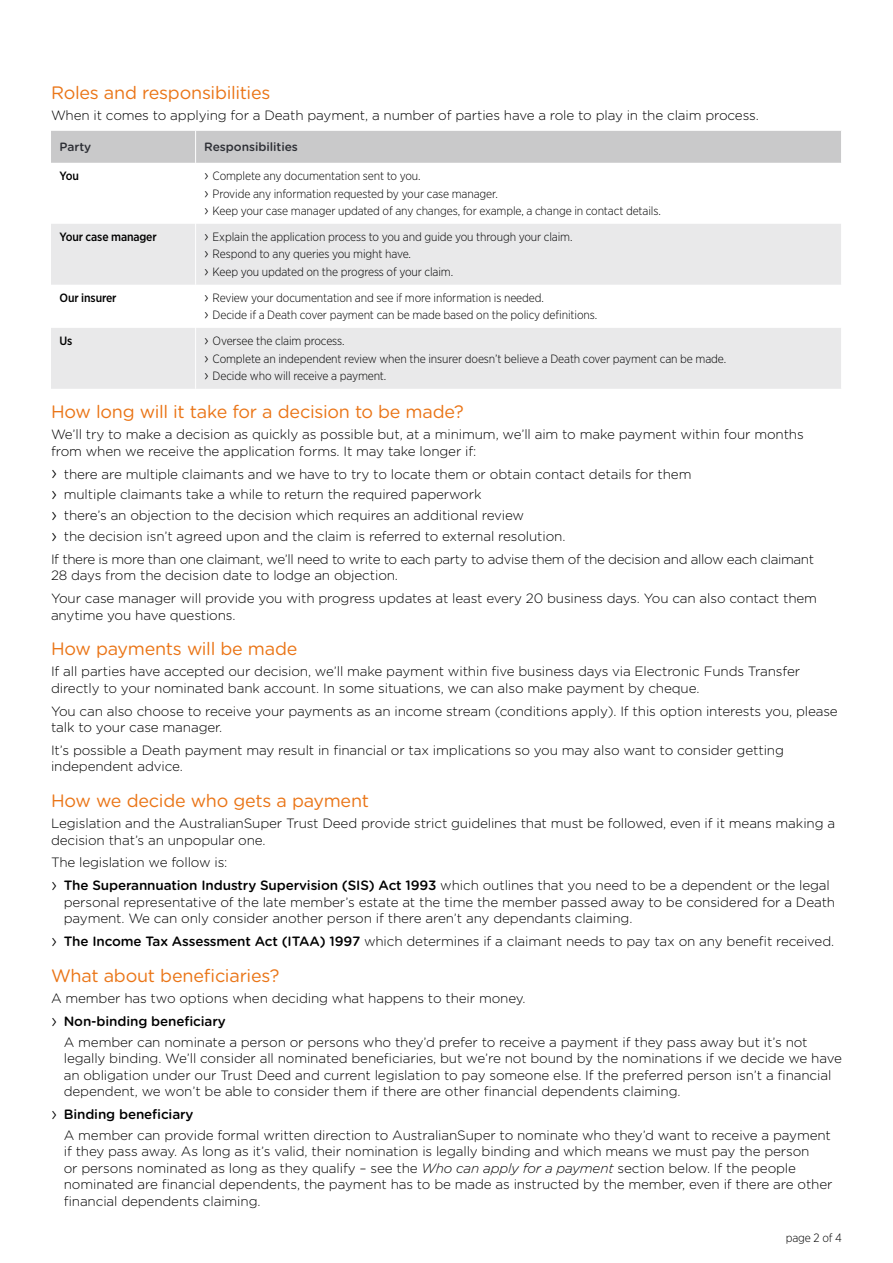
<style>
.page{position:relative;width:893px;height:1263px;background:#fff}
.page>*{position:absolute;margin:0;border:0;box-sizing:border-box;transform-origin:0 0}
.t1{font:18px "Gotham Rounded";letter-spacing:-.015em;color:#ea7517}
.t2{font:300 13.5px/16.5px "Gotham Rounded";letter-spacing:-.01em;color:#000}
.t3{font:300 13.5px/16.5px "Gotham Rounded";letter-spacing:-.03em;color:#000}
.t4{font:300 12px/17.7px "Gotham Narrow";letter-spacing:-.01em;color:#000}
.t5{font:500 12px "Gotham Narrow";letter-spacing:-.01em;color:#000}
.t6{font:500 12px "Gotham Rounded";letter-spacing:-.005em;color:#2d2f35}
.s1{font-family:"Gotham Rounded";font-size:15px}
.s2{font-size:19.5px}
.s3{font-weight:500}
.s4{font-style:italic}
</style>
<div class="page">
<div style="left:51px;top:131px;width:790px;height:32px;background:#c9c9ca"></div>
<svg style="left:51px;top:224px;width:790px;height:165px;fill:#e9e9ea"></svg>
<hr style="left:195px;top:224px;width:1px;height:61px;background:#fff">
<hr style="left:195px;top:285px;width:1px;height:43px;background:#fff">
<hr style="left:195px;top:328px;width:1px;height:61px;background:#fff">
<hr style="left:195px;top:131px;width:1px;height:32px;background:#fff">
<h1 class="t1" style="left:51px;top:81px;width:221px">Roles and responsibilities</h1>
<p class="t2" style="left:51px;top:107px;width:709px">When it comes to applying for a Death payment, a number of parties have a role to play in the claim process.</p>
<p class="t6" style="left:60px;top:138px;width:33px">Party</p>
<p class="t6" style="left:204px;top:138px;width:95px">Responsibilities</p>
<p class="t5" style="left:60px;top:168px;width:21px">You</p>
<p class="t4" style="left:204px;top:166px;width:458px"><span class="s1">›</span> Complete any documentation sent to you.<br><span class="s1">›</span> Provide any information requested by your case manager.<br><span class="s1">›</span> Keep your case manager updated of any changes, for example, a change in contact details.</p>
<p class="t5" style="left:60px;top:229px;width:99px">Your case manager</p>
<p class="t4" style="left:204px;top:227px;width:370px"><span class="s1">›</span> Explain the application process to you and guide you through your claim. <span class="s1">›</span> Respond to any queries you might have.<br><span class="s1">›</span> Keep you updated on the progress of your claim.</p>
<p class="t5" style="left:60px;top:290px;width:59px">Our insurer</p>
<p class="t4" style="left:204px;top:288px;width:395px"><span class="s1">›</span> Review your documentation and see if more information is needed.<br><span class="s1">›</span> Decide if a Death cover payment can be made based on the policy definitions.</p>
<p class="t5" style="left:60px;top:333px;width:14px">Us</p>
<p class="t4" style="left:204px;top:331px;width:524px"><span class="s1">›</span> Oversee the claim process.<br><span class="s1">›</span> Complete an independent review when the insurer doesn’t believe a Death cover payment can be made. <span class="s1">›</span> Decide who will receive a payment.</p>
<h1 class="t1" style="left:51px;top:400px;width:414px">How long will it take for a decision to be made?</h1>
<p class="t2" style="left:51px;top:425px;width:754px">We’ll try to make a decision as quickly as possible but, at a minimum, we’ll aim to make payment within four months from when we receive the application forms. It may take longer if:</p>
<p class="t2" style="left:51px;top:463px;width:642px;line-height:20.7px"><span class="s2">›</span> there are multiple claimants and we have to try to locate them or obtain contact details for them <span class="s2">›</span> multiple claimants take a while to return the required paperwork<br><span class="s2">›</span> there’s an objection to the decision which requires an additional review<br><span class="s2">›</span> the decision isn’t agreed upon and the claim is referred to external resolution.</p>
<p class="t3" style="left:51px;top:550px;width:765px">If there is more than one claimant, we’ll need to write to each party to advise them of the decision and allow each claimant<br>28 days from the decision date to lodge an objection.</p>
<p class="t2" style="left:51px;top:589px;width:768px">Your case manager will provide you with progress updates at least every 20 business days. You can also contact them anytime you have questions.</p>
<h1 class="t1" style="left:51px;top:637px;width:248px">How payments will be made</h1>
<p class="t2" style="left:51px;top:662px;width:751px">If all parties have accepted our decision, we’ll make payment within five business days via Electronic Funds Transfer directly to your nominated bank account. In some situations, we can also make payment by cheque.</p>
<p class="t2" style="left:51px;top:702px;width:788px">You can also choose to receive your payments as an income stream (conditions apply). If this option interests you, please talk to your case manager.</p>
<p class="t2" style="left:51px;top:741px;width:734px">It’s possible a Death payment may result in financial or tax implications so you may also want to consider getting independent advice.</p>
<h1 class="t1" style="left:51px;top:789px;width:319px">How we decide who gets a payment</h1>
<p class="t2" style="left:51px;top:814px;width:786px">Legislation and the AustralianSuper Trust Deed provide strict guidelines that must be followed, even if it means making a decision that’s an unpopular one.</p>
<p class="t2" style="left:51px;top:851px;width:780px;line-height:23px">The legislation we follow is:<br><span class="s2">›</span> <span class="s3">The Superannuation Industry Supervision (SIS) Act 1993</span> which outlines that you need to be a dependent or the legal</p>
<p class="t2" style="left:64px;top:893px;width:773px">personal representative of the late member’s estate at the time the member passed away to be considered for a Death payment. We can only consider another person if there aren’t any dependants claiming.</p>
<p class="t2" style="left:51px;top:932px;width:785px"><span class="s2">›</span> <span class="s3">The Income Tax Assessment Act (ITAA) 1997</span> which determines if a claimant needs to pay tax on any benefit received.</p>
<h1 class="t1" style="left:51px;top:963px;width:230px">What about beneficiaries?</h1>
<p class="t2" style="left:51px;top:986px;width:476px;line-height:23px">A member has two options when deciding what happens to their money. <span class="s2">›</span> <span class="s3">Non-binding beneficiary</span></p>
<p class="t2" style="left:64px;top:1033px;width:780px">A member can nominate a person or persons who they’d prefer to receive a payment if they pass away but it’s not legally binding. We’ll consider all nominated beneficiaries, but we’re not bound by the nominations if we decide we have an obligation under our Trust Deed and current legislation to pay someone else. If the preferred person isn’t a financial dependent, we won’t be able to consider them if there are other financial dependents claiming.</p>
<p class="t2" style="left:64px;top:1103px;width:769px;line-height:20.7px;text-indent:-13px"><span class="s2">›</span> <span class="s3">Binding beneficiary<br></span>A member can provide formal written direction to AustralianSuper to nominate who they’d want to receive a payment</p>
<p class="t2" style="left:64px;top:1142px;width:770px">if they pass away. As long as it’s valid, their nomination is legally binding and which means we must pay the person<br>or persons nominated as long as they qualify – see the <span class="s4">Who can apply for a payment</span> section below. If the people nominated are financial dependents, the payment has to be made as instructed by the member, even if there are other financial dependents claiming.</p>
<p class="t4" style="left:786px;top:1228px;width:58px">page 2 of 4</p>
</div>
